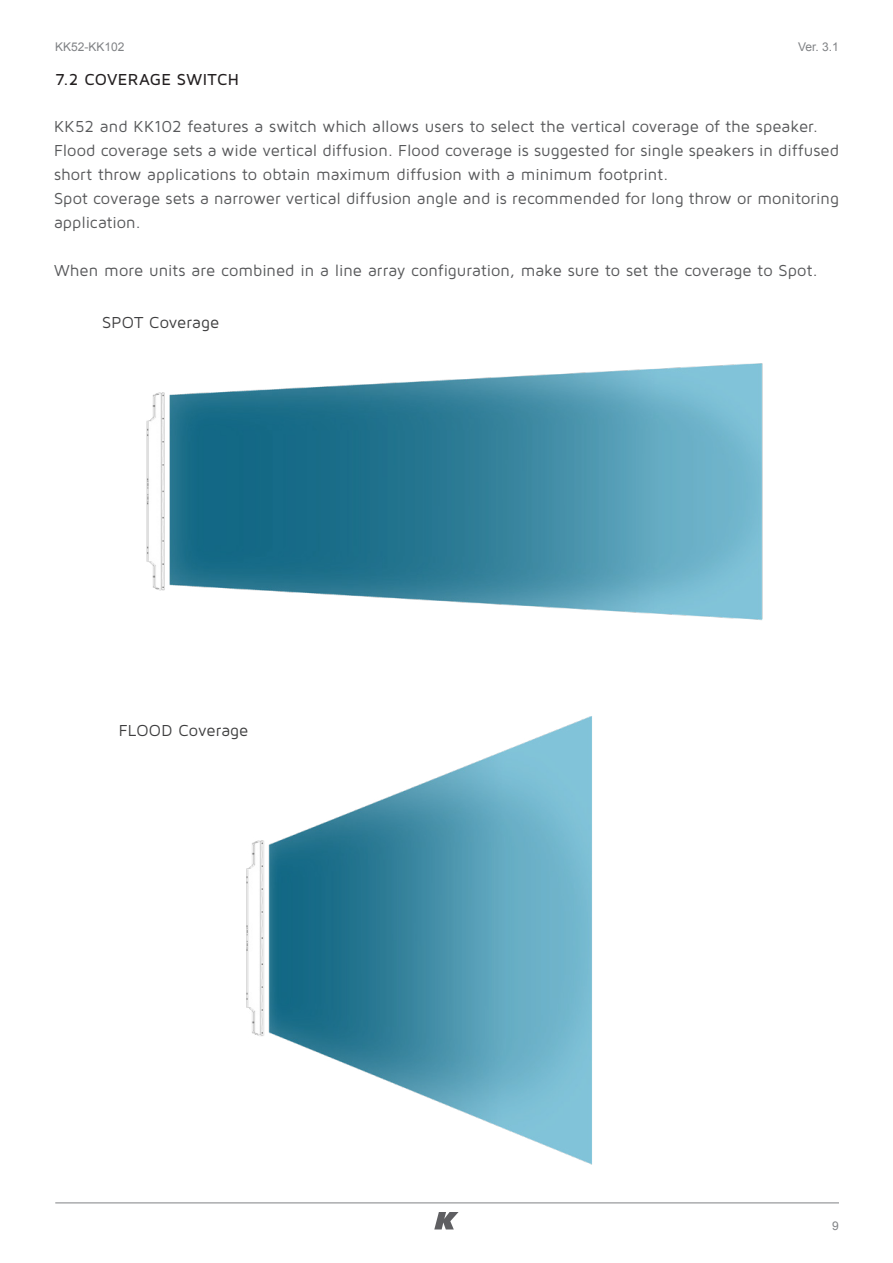
<style>
.page{position:relative;width:893px;height:1263px;background:#fff}
.page>*{position:absolute;margin:0;border:0;box-sizing:border-box;transform-origin:0 0}
.t1{font:16.5px/24px "Maven Pro";color:#57585a}
.t2{font:16.5px "Maven Pro";letter-spacing:.005em;color:#3e3e3f}
.Subchapter_heading{font:500 16.5px "Maven Pro";letter-spacing:.02em;color:#231f20}
.t3{font:12px "Arial";color:#808285}
</style>
<div class="page">
<svg style="left:434px;top:1212px;width:25px;height:17px"></svg>
<hr style="left:55px;top:1202px;width:784px;height:1px;background:#808285">
<img style="left:246px;top:716px;width:346px;height:449px">
<img style="left:146px;top:363px;width:617px;height:258px">
<p class="t3" style="left:55px;top:39px;width:71px">KK52-KK102</p>
<p class="t3" style="left:798px;top:39px;width:42px">Ver. 3.1</p>
<p class="Subchapter_heading" style="left:55px;top:69px;width:185px">7.2 COVERAGE SWITCH</p>
<p class="t1" style="left:54px;top:113px;width:766px">KK52 and KK102 features a switch which allows users to select the vertical coverage of the speaker.</p>
<p class="t1" style="left:54px;top:137px;width:786px">Flood coverage sets a wide vertical diffusion. Flood coverage is suggested for single speakers in diffused short throw applications to obtain maximum diffusion with a minimum footprint.</p>
<p class="t1" style="left:54px;top:185px;width:786px">Spot coverage sets a narrower vertical diffusion angle and is recommended for long throw or monitoring application.</p>
<p class="t1" style="left:54px;top:257px;width:765px">When more units are combined in a line array configuration, make sure to set the coverage to Spot.</p>
<p class="t2" style="left:102px;top:312px;width:119px">SPOT Coverage</p>
<p class="t2" style="left:119px;top:720px;width:131px">FLOOD Coverage</p>
<p class="t3" style="left:832px;top:1218px;width:8px">9</p>
</div>
